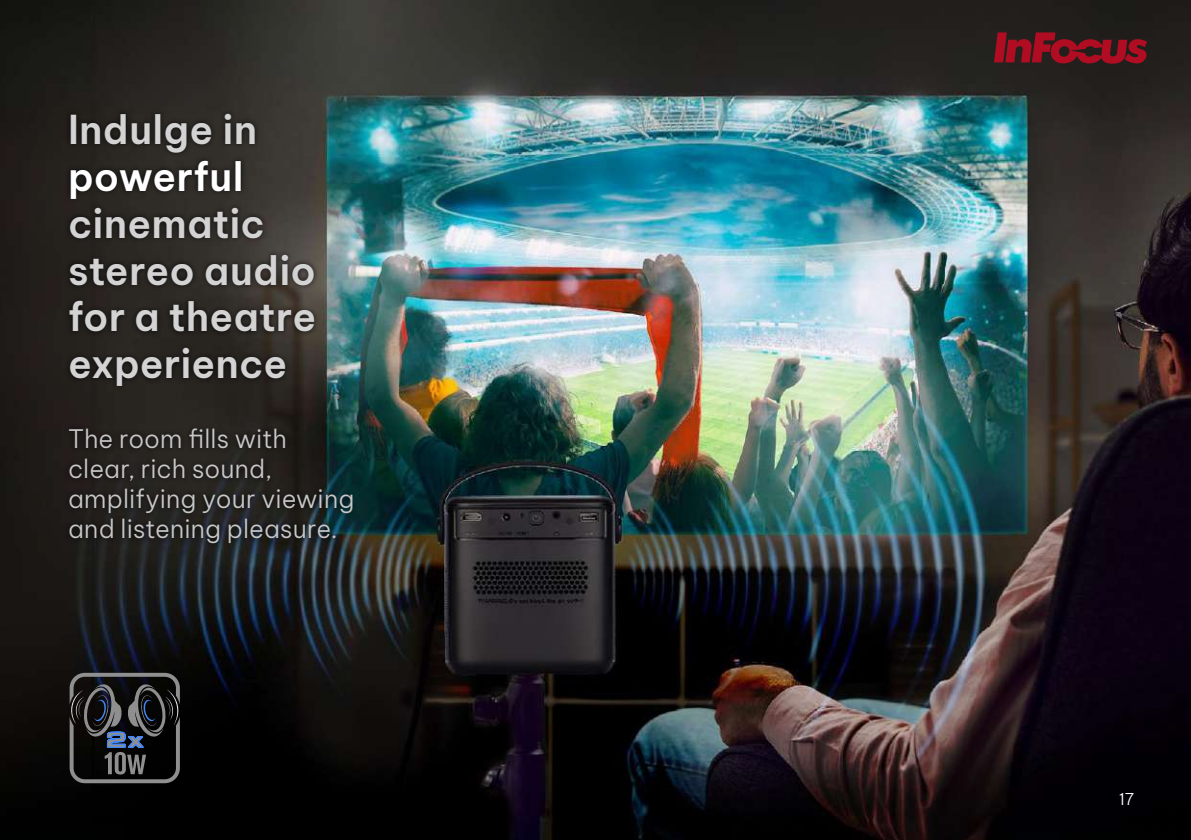
<style>
.page{position:relative;width:1191px;height:840px;background:#fff}
.page>*{position:absolute;margin:0;border:0;box-sizing:border-box;transform-origin:0 0}
.t1{font:600 39px/46.8px "Be Vietnam Pro";letter-spacing:.005em;color:#d3d3d3}
.t2{font:600 39px "Be Vietnam Pro";letter-spacing:.005em;color:#fff}
.t3{font:300 25px/30px "Be Vietnam Pro";letter-spacing:.005em;color:#c7c7c7}
.t4{font:300 16px "Be Vietnam Pro";color:#fff}
</style>
<div class="page">
<img style="left:0;top:0;width:1191px;height:839px">
<div style="left:64px;top:108px;width:294px;height:440px;background:#000005;opacity:.75"></div>
<svg style="left:69px;top:672px;width:111px;height:110px;background:#2c2e31"></svg>
<svg style="left:994px;top:32px;width:154px;height:35px;background:#68151e"></svg>
<h1 class="t1" style="left:68px;top:102px;width:190px">Indulge in</h1>
<h1 class="t2" style="left:68px;top:143px;width:177px">powerful</h1>
<h1 class="t1" style="left:68px;top:196px;width:250px">cinematic stereo audio for a theatre experience</h1>
<p class="t3" style="left:68px;top:421px;width:288px">The room fills with clear, rich sound, amplifying your viewing and listening pleasure.</p>
<p class="t4" style="left:1119px;top:785px;width:17px">17</p>
</div>
